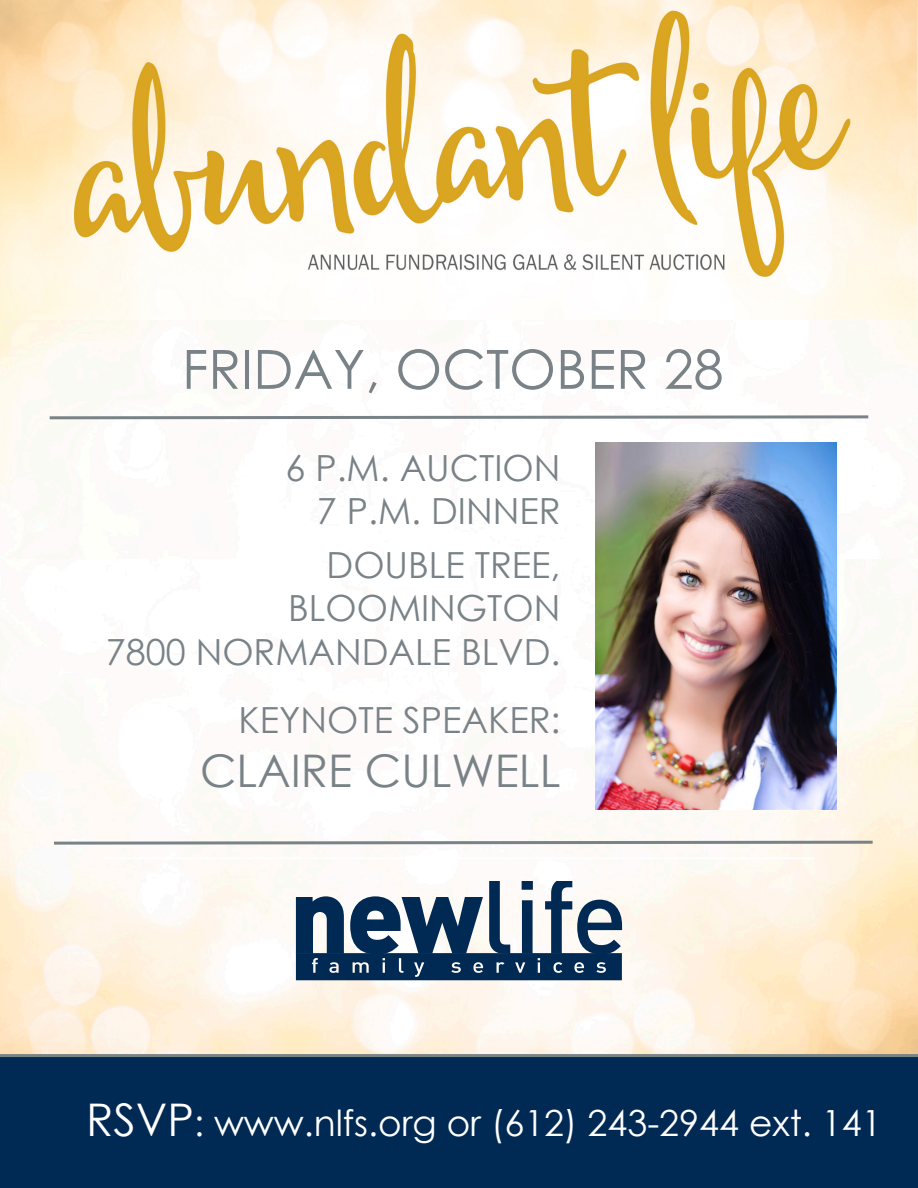
<style>
.page{position:relative;width:918px;height:1188px;background:#fff}
.page>*{position:absolute;margin:0;border:0;box-sizing:border-box;transform-origin:0 0}
.t1{font:54px "Century Gothic";color:#798287}
.t2{font:45px "Century Gothic";color:#798287}
.t3{font:36px "Century Gothic";color:#798287}
.t4{font:36px "Century Gothic";color:#fff}
.s1{font-size:45px}
</style>
<div class="page">
<img style="left:0;top:0;width:918px;height:559px">
<div style="left:0;top:1054px;width:918px;height:134px;background:#002953"></div>
<img style="left:0;top:0;width:916px;height:320px">
<svg style="left:47px;top:414px;width:824px;height:7px"></svg>
<svg style="left:51px;top:839px;width:825px;height:7px"></svg>
<svg style="left:296px;top:881px;width:326px;height:99px"></svg>
<img style="left:595px;top:443px;width:242px;height:367px">
<p class="t1" style="left:182px;top:332px;width:543px">FRIDAY, OCTOBER 28</p>
<p class="t3" style="left:285px;top:443px;width:277px">6 P.M. AUCTION</p>
<p class="t3" style="left:317px;top:486px;width:245px">7 P.M. DINNER</p>
<p class="t3" style="left:327px;top:540px;width:235px">DOUBLE TREE,</p>
<p class="t3" style="left:288px;top:583px;width:274px">BLOOMINGTON</p>
<p class="t3" style="left:106px;top:626px;width:456px">7800 NORMANDALE BLVD.</p>
<p class="t3" style="left:239px;top:695px;width:323px">KEYNOTE SPEAKER:</p>
<p class="t2" style="left:200px;top:739px;width:362px">CLAIRE CULWELL</p>
<p class="t4" style="left:86px;top:1098px;width:797px"><span class="s1">RSVP</span>: www.nlfs.org or (612) 243-2944 ext. 141</p>
</div>
